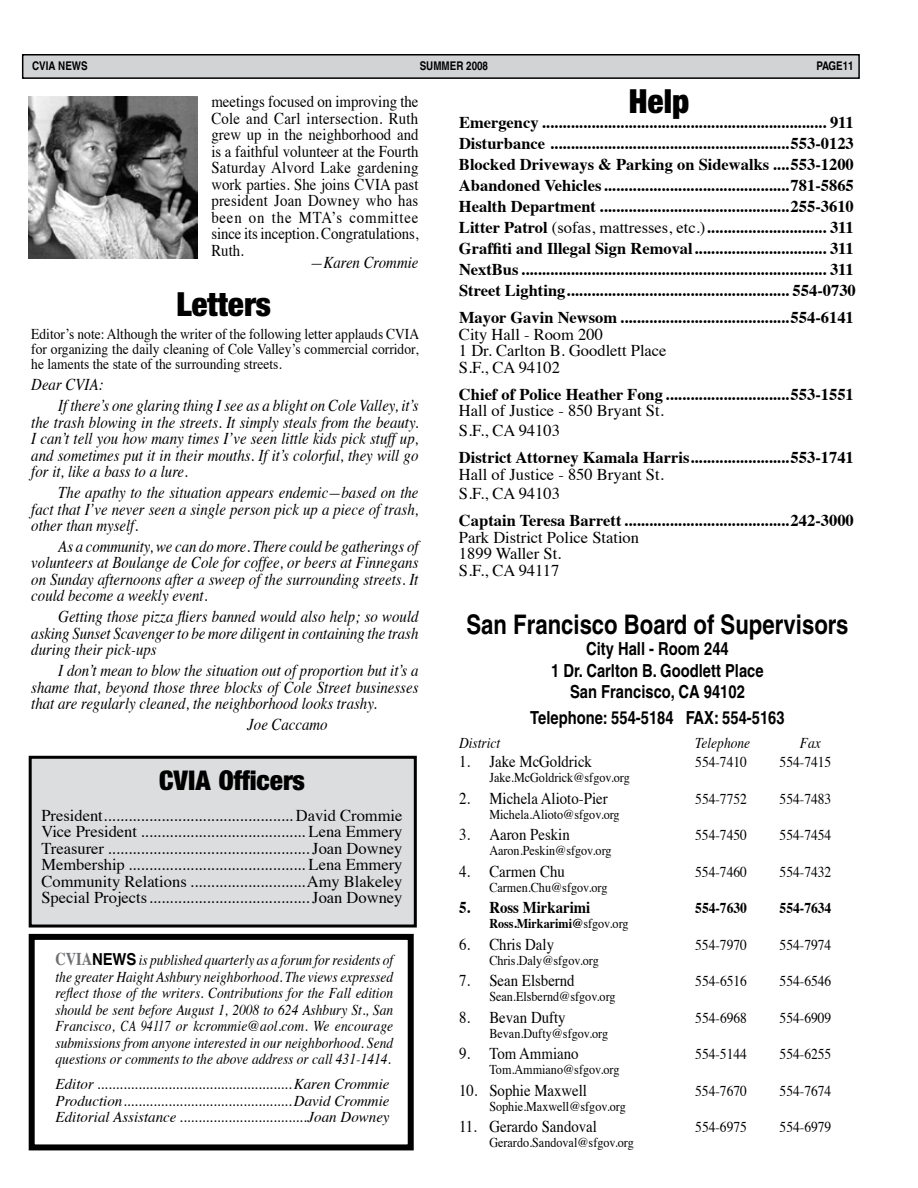
<style>
.page{position:relative;width:918px;height:1188px;background:#fff}
.page>*{position:absolute;margin:0;border:0;box-sizing:border-box;transform-origin:0 0}
.t1{font:33px "Harvest";color:#000}
.t2{font:700 condensed 27px "Helvetica";color:#000}
.t3{font:27px "Harvest";color:#000}
.t4{font:700 condensed 18px/21.6px "Helvetica";color:#000;text-align:center}
.t5{font:700 16.5px/21px "Times";color:#000}
.t6{font:italic 16.5px/16.5px "Times";color:#000;text-align:justify;scale:.9 1}
.t7{font:16.5px/16.5px "Times";color:#000}
.t8{font:16.5px/16.5px "Times";color:#000;text-align:justify;scale:.9 1}
.t9{font:700 16.5px "Times";color:#000;scale:.9 1}
.t10{font:italic 15px/16.5px "Times";color:#000;text-align:justify;scale:.9 1}
.t11{font:15px/15px "Times";color:#000;text-align:justify;scale:.9 1}
.t12{font:italic 15px/16.5px "Times";color:#000;text-align:justify}
.t13{font:700 15px "Times";color:#000;scale:.9 1}
.t14{font:13.5px "Times";color:#000;scale:.9 1}
.t15{font:700 13.5px "Times";color:#000;scale:.9 1}
.t16{font:700 condensed 12px "Helvetica";color:#000}
.s1{font-weight:400}
.s2{font-weight:700;font-style:normal;font-size:18px;color:#6d6f71}
.s3{font-family:"Helvetica";font-weight:700;font-style:normal;font-size:16.5px}
</style>
<div class="page">
<div style="left:29px;top:934px;width:385px;height:216px;border:6px solid #000"></div>
<div style="left:30px;top:757px;width:385px;height:169px;background:#dcddde"></div>
<div style="left:29px;top:756px;width:388px;height:172px;border:3px solid #000"></div>
<div style="left:23px;top:55px;width:836px;height:23px;background:#d2d3d5"></div>
<div style="left:22px;top:54px;width:838px;height:25px;border:2px solid #000"></div>
<img style="left:29px;top:97px;width:169px;height:161px">
<p class="t16" style="left:32px;top:59px;width:57px">CVIA NEWS</p>
<p class="t16" style="left:420px;top:59px;width:70px">SUMMER 2008</p>
<p class="t16" style="left:817px;top:59px;width:39px">PAGE11</p>
<p class="t8" style="left:211px;top:92px;width:232px">meetings focused on improving the Cole and Carl intersection. Ruth grew up in the neighborhood and is a faithful volunteer at the Fourth Saturday Alvord Lake gardening work parties. She joins CVIA past president Joan Downey who has been on the MTA’s committee since its inception. Congratulations, Ruth.</p>
<p class="t6" style="left:310px;top:253px;width:122px">—Karen Crommie</p>
<h1 class="t1" style="left:629px;top:85px;width:62px">Help</h1>
<p class="t5" style="left:459px;top:110px;width:398px">Emergency ..................................................................... 911<br>Disturbance ..........................................................553-0123<br>Blocked Driveways &amp; Parking on Sidewalks ....553-1200<br>Abandoned Vehicles.............................................781-5865<br>Health Department ..............................................255-3610<br>Litter Patrol <span class="s1">(sofas, mattresses, etc.)</span>............................. 311<br>Graffiti and Illegal Sign Removal................................ 311<br>NextBus.......................................................................... 311<br>Street Lighting...................................................... 554-0730</p>
<p class="t5" style="left:459px;top:306px;width:396px">Mayor Gavin Newsom .........................................554-6141</p>
<p class="t7" style="left:459px;top:325px;width:209px">City Hall - Room 200<br>1 Dr. Carlton B. Goodlett Place<br>S.F., CA 94102</p>
<p class="t5" style="left:459px;top:382px;width:396px">Chief of Police Heather Fong ..............................553-1551</p>
<p class="t7" style="left:459px;top:399px;width:206px;line-height:19.8px">Hall of Justice - 850 Bryant St.<br>S.F., CA 94103</p>
<p class="t5" style="left:459px;top:445px;width:396px">District Attorney Kamala Harris........................553-1741</p>
<p class="t7" style="left:459px;top:463px;width:206px;line-height:19.8px">Hall of Justice - 850 Bryant St.<br>S.F., CA 94103</p>
<p class="t5" style="left:459px;top:509px;width:396px">Captain Teresa Barrett........................................242-3000</p>
<p class="t7" style="left:459px;top:528px;width:182px">Park District Police Station<br>1899 Waller St.<br>S.F., CA 94117</p>
<h2 class="t2" style="left:466px;top:608px;width:383px">San Francisco Board of Supervisors</h2>
<p class="t4" style="left:551px;top:638px;width:214px">City Hall - Room 244<br>1 Dr. Carlton B. Goodlett Place<br>San Francisco, CA 94102</p>
<p class="t4" style="left:530px;top:707px;width:256px">Telephone: 554-5184 FAX: 554-5163</p>
<p class="t10" style="left:459px;top:734px;width:47px">District</p>
<p class="t10" style="left:695px;top:734px;width:63px">Telephone</p>
<p class="t10" style="left:800px;top:734px;width:25px">Fax</p>
<p class="t8" style="left:459px;top:752px;width:149px">1. Jake McGoldrick</p>
<p class="t11" style="left:695px;top:754px;width:59px">554-7410</p>
<p class="t11" style="left:780px;top:754px;width:59px">554-7415</p>
<p class="t14" style="left:489px;top:765px;width:158px">Jake.McGoldrick@sfgov.org</p>
<p class="t8" style="left:459px;top:789px;width:167px">2. Michela Alioto-Pier</p>
<p class="t11" style="left:695px;top:790px;width:59px">554-7752</p>
<p class="t11" style="left:780px;top:790px;width:59px">554-7483</p>
<p class="t14" style="left:489px;top:802px;width:146px">Michela.Alioto@sfgov.org</p>
<p class="t8" style="left:459px;top:825px;width:125px">3. Aaron Peskin</p>
<p class="t11" style="left:695px;top:827px;width:59px">554-7450</p>
<p class="t11" style="left:780px;top:827px;width:59px">554-7454</p>
<p class="t14" style="left:489px;top:838px;width:137px">Aaron.Peskin@sfgov.org</p>
<p class="t8" style="left:459px;top:862px;width:119px">4. Carmen Chu</p>
<p class="t11" style="left:695px;top:863px;width:59px">554-7460</p>
<p class="t11" style="left:780px;top:863px;width:59px">554-7432</p>
<p class="t14" style="left:489px;top:875px;width:133px">Carmen.Chu@sfgov.org</p>
<p class="t9" style="left:459px;top:892px;width:148px">5. Ross Mirkarimi</p>
<p class="t13" style="left:695px;top:894px;width:59px">554-7630</p>
<p class="t13" style="left:780px;top:894px;width:59px">554-7634</p>
<p class="t15" style="left:489px;top:911px;width:156px">Ross.Mirkarimi@<span class="s1">sfgov.org</span></p>
<p class="t8" style="left:459px;top:935px;width:107px">6. Chris Daly</p>
<p class="t11" style="left:695px;top:936px;width:59px">554-7970</p>
<p class="t11" style="left:780px;top:936px;width:59px">554-7974</p>
<p class="t14" style="left:489px;top:948px;width:123px">Chris.Daly@sfgov.org</p>
<p class="t8" style="left:459px;top:971px;width:130px">7. Sean Elsbernd</p>
<p class="t11" style="left:695px;top:972px;width:59px">554-6516</p>
<p class="t11" style="left:780px;top:972px;width:59px">554-6546</p>
<p class="t14" style="left:489px;top:984px;width:142px">Sean.Elsbernd@sfgov.org</p>
<p class="t8" style="left:459px;top:1007px;width:120px">8. Bevan Dufty</p>
<p class="t11" style="left:695px;top:1009px;width:59px">554-6968</p>
<p class="t11" style="left:780px;top:1009px;width:59px">554-6909</p>
<p class="t14" style="left:489px;top:1020px;width:134px">Bevan.Dufty@sfgov.org</p>
<p class="t8" style="left:459px;top:1044px;width:134px">9. Tom Ammiano</p>
<p class="t11" style="left:695px;top:1045px;width:59px">554-5144</p>
<p class="t11" style="left:780px;top:1045px;width:59px">554-6255</p>
<p class="t14" style="left:489px;top:1057px;width:146px">Tom.Ammiano@sfgov.org</p>
<p class="t8" style="left:459px;top:1080px;width:144px">10. Sophie Maxwell</p>
<p class="t11" style="left:695px;top:1082px;width:59px">554-7670</p>
<p class="t11" style="left:780px;top:1082px;width:59px">554-7674</p>
<p class="t14" style="left:489px;top:1093px;width:153px">Sophie.Maxwell@sfgov.org</p>
<p class="t8" style="left:459px;top:1117px;width:155px">11. Gerardo Sandoval</p>
<p class="t11" style="left:695px;top:1118px;width:59px">554-6975</p>
<p class="t11" style="left:780px;top:1118px;width:59px">554-6979</p>
<p class="t14" style="left:489px;top:1130px;width:162px">Gerardo.Sandoval@sfgov.org</p>
<h1 class="t1" style="left:176px;top:288px;width:96px">Letters</h1>
<p class="t11" style="left:31px;top:326px;width:433px">Editor’s note: Although the writer of the following letter applauds CVIA for organizing the daily cleaning of Cole Valley’s commercial corridor, he laments the state of the surrounding streets.</p>
<p class="t6" style="left:58px;top:373px;width:402px;line-height:20.9px;text-indent:-27px">Dear CVIA:<br>If there’s one glaring thing I see as a blight on Cole Valley, it’s</p>
<p class="t6" style="left:31px;top:413px;width:432px">the trash blowing in the streets. It simply steals from the beauty.<br>I can’t tell you how many times I’ve seen little kids pick stuff up, and sometimes put it in their mouths. If it’s colorful, they will go for it, like a bass to a lure.</p>
<p class="t6" style="left:31px;top:483px;width:432px;text-indent:27px">The apathy to the situation appears endemic—based on the fact that I’ve never seen a single person pick up a piece of trash, other than myself.</p>
<p class="t6" style="left:31px;top:537px;width:432px;text-indent:27px">As a community, we can do more. There could be gatherings of volunteers at Boulange de Cole for coffee, or beers at Finnegans on Sunday afternoons after a sweep of the surrounding streets. It could become a weekly event.</p>
<p class="t6" style="left:31px;top:607px;width:432px;text-indent:27px">Getting those pizza fliers banned would also help; so would asking Sunset Scavenger to be more diligent in containing the trash during their pick-ups</p>
<p class="t6" style="left:31px;top:661px;width:432px;text-indent:27px">I don’t mean to blow the situation out of proportion but it’s a shame that, beyond those three blocks of Cole Street businesses that are regularly cleaned, the neighborhood looks trashy.</p>
<p class="t6" style="left:247px;top:715px;width:91px">Joe Caccamo</p>
<h2 class="t3" style="left:159px;top:767px;width:147px">CVIA Officers</h2>
<p class="t7" style="left:41px;top:805px;width:363px;text-align:justify">President.............................................. David Crommie Vice President ........................................ Lena Emmery Treasurer ................................................. Joan Downey Membership ........................................... Lena Emmery Community Relations ............................Amy Blakeley Special Projects....................................... Joan Downey</p>
<p class="t10" style="left:56px;top:951px;width:377px"><span class="s2">CVIA</span><span class="s3">NEWS</span> is published quarterly as a forum for residents of the greater Haight Ashbury neighborhood. The views expressed reflect those of the writers. Contributions for the Fall edition should be sent before August 1, 2008 to 624 Ashbury St., San Francisco, CA 94117 or kcrommie@aol.com. We encourage submissions from anyone interested in our neighborhood. Send questions or comments to the above address or call 431-1414.</p>
<p class="t12" style="left:56px;top:1075px;width:336px">Editor ....................................................Karen Crommie Production............................................. David Crommie Editorial Assistance ..................................Joan Downey</p>
</div>
